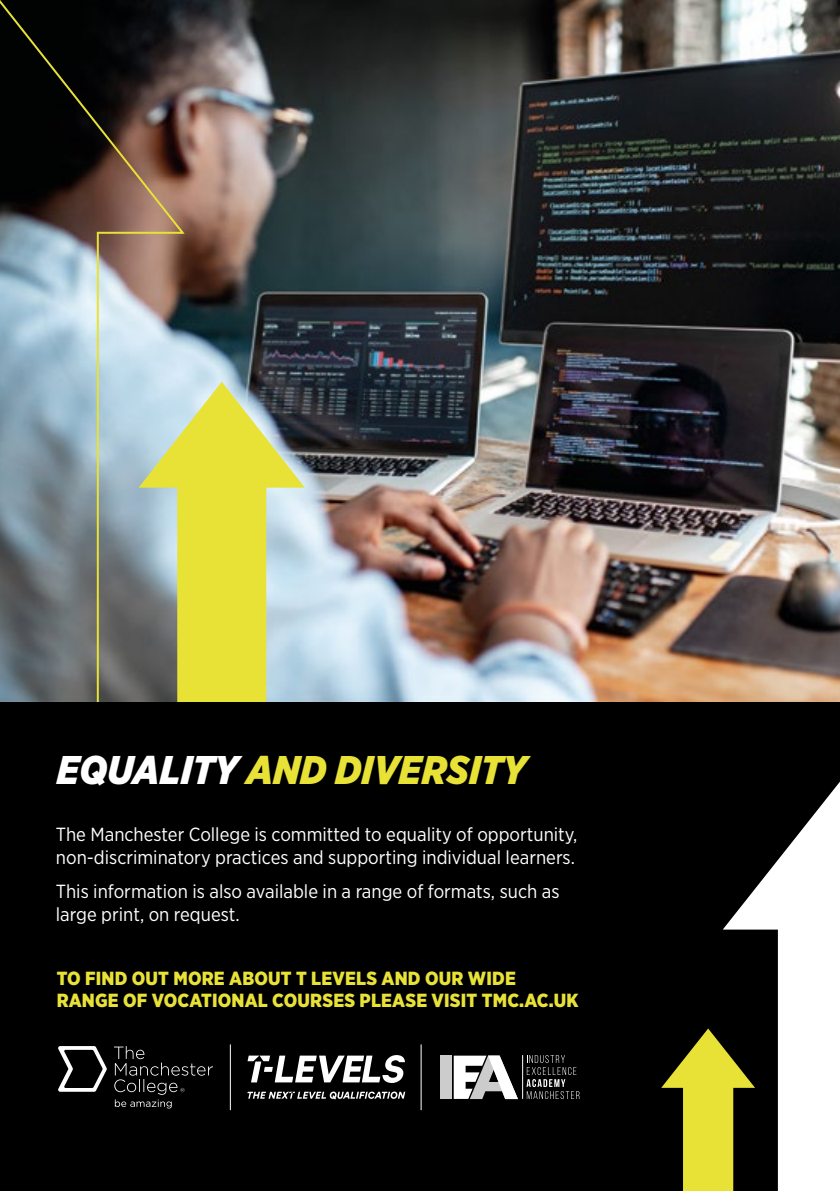
<style>
.page{position:relative;width:840px;height:1191px;background:#fff}
.page>*{position:absolute;margin:0;border:0;box-sizing:border-box;transform-origin:0 0}
.t1{font:italic 900 40px "Gotham Narrow";color:#e8e237}
.t2{font:19px/22.8px "Gotham Narrow";color:#fff}
.t3{font:900 19px/22.8px "Gotham Narrow";letter-spacing:.01em;color:#e8e237}
.s1{color:#fff}
</style>
<div class="page">
<img style="left:187px;top:0;width:652px;height:702px">
<svg style="left:0;top:0;width:187px;height:702px;background:#696e70"></svg>
<svg style="left:138px;top:382px;width:167px;height:320px;background:#c4c976"></svg>
<div style="left:0;top:702px;width:839px;height:489px;background:#000"></div>
<svg style="left:723px;top:783px;width:116px;height:408px;fill:#fff"></svg>
<svg style="left:58px;top:1046px;width:49px;height:45px"></svg>
<svg style="left:114px;top:1046px;width:99px;height:62px"></svg>
<hr style="left:420px;top:1044px;width:1px;height:66px;background:#fff">
<hr style="left:230px;top:1044px;width:1px;height:66px;background:#fff">
<svg style="left:247px;top:1055px;width:158px;height:28px"></svg>
<svg style="left:247px;top:1091px;width:158px;height:8px"></svg>
<svg style="left:526px;top:1055px;width:53px;height:44px"></svg>
<div style="left:440px;top:1055px;width:12px;height:44px;background:#ccc"></div>
<svg style="left:453px;top:1055px;width:64px;height:44px"></svg>
<hr style="left:522px;top:1055px;width:1px;height:44px;background:#fff">
<svg style="left:661px;top:1028px;width:93px;height:163px"></svg>
<h1 class="t1" style="left:57px;top:744px;width:471px"><span class="s1">EQUALITY</span> AND DIVERSITY</h1>
<p class="t2" style="left:56px;top:822px;width:523px">The Manchester College is committed to equality of opportunity, non-discriminatory practices and supporting individual learners.</p>
<p class="t2" style="left:56px;top:879px;width:505px">This information is also available in a range of formats, such as large print, on request.</p>
<p class="t3" style="left:57px;top:966px;width:523px">TO FIND OUT MORE ABOUT T LEVELS AND OUR WIDE<br>RANGE OF VOCATIONAL COURSES PLEASE VISIT TMC.AC.UK</p>
</div>
